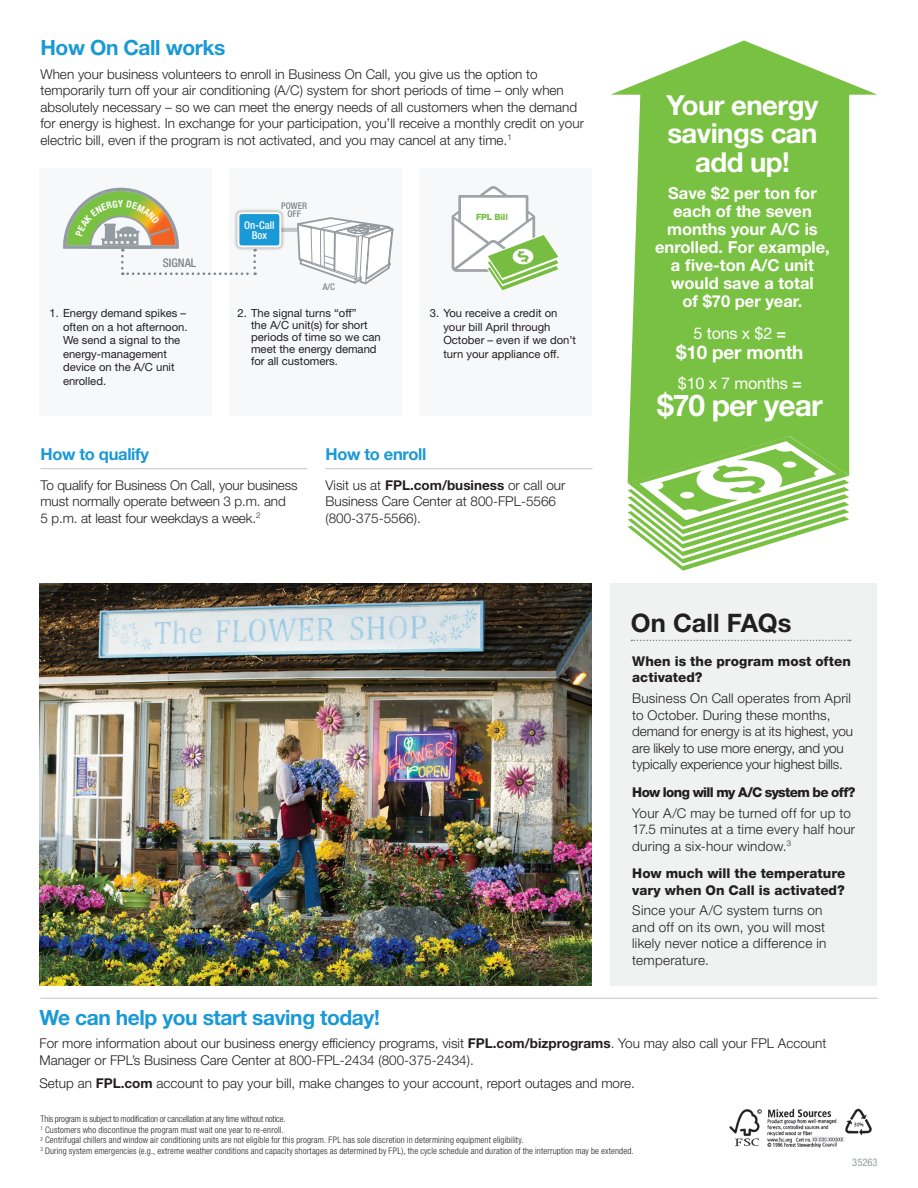
<style>
.page{position:relative;width:918px;height:1188px;background:#fff}
.page>*{position:absolute;margin:0;border:0;box-sizing:border-box;transform-origin:0 0}
.t1{font:700 30px "Helvetica Neue LT Std";letter-spacing:-.03em;color:#fff}
.t2{font:700 27.6px/28.5px "Helvetica Neue LT Std";letter-spacing:-.02em;color:#fff;text-align:center}
.t3{font:700 25.5px "Helvetica Neue LT Std";letter-spacing:.005em;color:#231f20}
.t4{font:700 21px "Helvetica Neue LT Std";letter-spacing:-.02em;color:#1999d6}
.t5{font:700 18.9px "Helvetica Neue LT Std";letter-spacing:-.01em;color:#fff}
.t6{font:700 16.5px/18px "Helvetica Neue LT Std";color:#fff;text-align:center}
.t7{font:700 16.5px "Helvetica Neue LT Std";letter-spacing:-.02em;color:#1999d6}
.t8{font:16.2px "Helvetica Neue LT Std";letter-spacing:-.01em;color:#fff}
.t9{font:300 13.5px/16.5px "Helvetica Neue LT Std";color:#231f20}
.t10{font:300 13.5px/16.5px "Helvetica Neue LT Std";letter-spacing:.02em;color:#231f20}
.t11{font:800 13.5px/16.5px "Helvetica Neue LT Std";letter-spacing:.005em;color:#231f20}
.t12{font:800 13.5px "Helvetica Neue LT Std";letter-spacing:-.05em;color:#231f20}
.t13{font:500 condensed 11.85px "Helvetica Neue LT Std";color:#7d868d}
.t14{font:11.25px/13.5px "Helvetica Neue LT Std";color:#231f20}
.t15{font:500 condensed 10.8px/10.8px "Helvetica Neue LT Std";color:#fff;text-align:center}
.t16{font:condensed 10.5px "Helvetica Neue LT Std";color:#959ca1}
.t17{font:500 condensed 9.15px/8.4px "Helvetica Neue LT Std";color:#7d868d;text-align:center}
.t18{font:300 condensed 9px/10.5px "Helvetica Neue LT Std";letter-spacing:.015em;color:#231f20}
.t19{font:800 8.55px "Helvetica Neue LT Std";letter-spacing:-.02em;color:#76bd42}
.s1{font-weight:700}
</style>
<div class="page">
<div style="left:610px;top:583px;width:268px;height:403px;background:#f0f2f2"></div>
<svg style="left:632px;top:640px;width:219px;height:1px"></svg>
<hr style="left:40px;top:468px;width:268px;height:1px;background:#c3c5c7">
<div style="left:39px;top:168px;width:172px;height:248px;background:#f7f8f9"></div>
<div style="left:229px;top:168px;width:173px;height:248px;background:#f7f8f9"></div>
<div style="left:420px;top:168px;width:172px;height:248px;background:#f7f8f9"></div>
<hr style="left:260px;top:228px;width:57px;height:4px;background:#c3c5c7">
<div style="left:234px;top:208px;width:51px;height:43px;background:#231f20;opacity:.2"></div>
<div style="left:238px;top:213px;width:42px;height:33px;background:#1999d6;border-radius:3px"></div>
<div style="left:238px;top:212px;width:43px;height:35px;border:2px solid #fff;border-radius:3px"></div>
<svg style="left:452px;top:186px;width:107px;height:105px"></svg>
<img style="left:39px;top:583px;width:553px;height:403px">
<svg style="left:611px;top:41px;width:266px;height:442px;fill:#79c142"></svg>
<svg style="left:628px;top:436px;width:221px;height:135px"></svg>
<hr style="left:326px;top:468px;width:267px;height:1px;background:#c3c5c7">
<img style="left:729px;top:1108px;width:143px;height:40px">
<svg style="left:296px;top:217px;width:98px;height:68px"></svg>
<hr style="left:40px;top:998px;width:838px;height:1px;background:#c3c5c7">
<svg style="left:63px;top:187px;width:193px;height:88px"></svg>
<h3 class="t4" style="left:40px;top:35px;width:186px">How On Call works</h3>
<p class="t9" style="left:40px;top:65px;width:545px">When your business volunteers to enroll in Business On Call, you give us the option to temporarily turn off your air conditioning (A/C) system for short periods of time – only when absolutely necessary – so we can meet the energy needs of all customers when the demand for energy is highest. In exchange for your participation, you’ll receive a monthly credit on your electric bill, even if the program is not activated, and you may cancel at any time.<sup>1</sup></p>
<p class="t13" style="left:163px;top:256px;width:35px">SIGNAL</p>
<p class="t17" style="left:281px;top:201px;width:27px">POWER<br>OFF</p>
<p class="t15" style="left:244px;top:219px;width:32px">On-Call<br>Box</p>
<p class="t17" style="left:323px;top:283px;width:14px">A/C</p>
<p class="t19" style="left:476px;top:212px;width:33px">FPL Bill</p>
<p class="t14" style="left:63px;top:306px;width:126px;text-indent:-14px">1. Energy demand spikes – often on a hot afternoon.<br>We send a signal to the energy-management device on the A/C unit enrolled.</p>
<p class="t14" style="left:443px;top:307px;width:134px;text-indent:-13px">3. You receive a credit on your bill April through<br>October – even if we don’t turn your appliance off.</p>
<p class="t14" style="left:251px;top:307px;width:131px;line-height:12px;text-indent:-14px">2. The signal turns “off”<br>the A/C unit(s) for short periods of time so we can meet the energy demand for all customers.</p>
<p class="t7" style="left:40px;top:444px;width:110px">How to qualify</p>
<p class="t9" style="left:40px;top:476px;width:259px">To qualify for Business On Call, your business must normally operate between 3 p.m. and<br>5 p.m. at least four weekdays a week.<sup>2</sup></p>
<p class="t7" style="left:326px;top:444px;width:102px">How to enroll</p>
<p class="t9" style="left:326px;top:476px;width:241px">Visit us at <span class="s1">FPL.com/business</span> or call our<br>Business Care Center at 800-FPL-5566 (800-375-5566).</p>
<h2 class="t2" style="left:667px;top:90px;width:153px">Your energy savings can add up!</h2>
<p class="t6" style="left:655px;top:184px;width:176px">Save $2 per ton for each of the seven months your A/C is enrolled. For example, a five-ton A/C unit would save a total<br>of $70 per year.</p>
<p class="t8" style="left:694px;top:324px;width:94px">5 tons x $2 <span class="s1">=</span></p>
<h3 class="t5" style="left:676px;top:341px;width:129px">$10 per month</h3>
<p class="t8" style="left:678px;top:374px;width:126px">$10 x 7 months <span class="s1">=</span></p>
<h1 class="t1" style="left:657px;top:387px;width:167px">$70 per year</h1>
<h3 class="t3" style="left:631px;top:607px;width:162px">On Call FAQs</h3>
<p class="t11" style="left:632px;top:653px;width:220px">When is the program most often activated?</p>
<p class="t9" style="left:632px;top:690px;width:222px">Business On Call operates from April to October. During these months, demand for energy is at its highest, you are likely to use more energy, and you typically experience your highest bills.</p>
<p class="t12" style="left:632px;top:784px;width:225px">How long will my A/C system be off?</p>
<p class="t10" style="left:632px;top:804px;width:224px">Your A/C may be turned off for up to<br>17.5 minutes at a time every half hour during a six-hour window.<sup>3</sup></p>
<p class="t11" style="left:632px;top:865px;width:215px">How much will the temperature vary when On Call is activated?</p>
<p class="t10" style="left:632px;top:902px;width:196px">Since your A/C system turns on and off on its own, you will most likely never notice a difference in temperature.</p>
<h3 class="t4" style="left:39px;top:1004px;width:342px">We can help you start saving today!</h3>
<p class="t9" style="left:39px;top:1035px;width:788px">For more information about our business energy efficiency programs, visit <span class="s1">FPL.com/bizprograms</span>. You may also call your FPL Account<br>Manager or FPL’s Business Care Center at 800-FPL-2434 (800-375-2434).</p>
<p class="t9" style="left:39px;top:1075px;width:597px">Setup an <span class="s1">FPL.com</span> account to pay your bill, make changes to your account, report outages and more.</p>
<p class="t18" style="left:40px;top:1114px;width:595px">This program is subject to modification or cancellation at any time without notice.<br><sup>1</sup> Customers who discontinue the program must wait one year to re-enroll.<br><sup>2</sup> Centrifugal chillers and window air conditioning units are not eligible for this program. FPL has sole discretion in determining equipment eligibility.<br><sup>3</sup> During system emergencies (e.g., extreme weather conditions and capacity shortages as determined by FPL), the cycle schedule and duration of the interruption may be extended.</p>
<p class="t16" style="left:852px;top:1157px;width:27px">35263</p>
</div>
